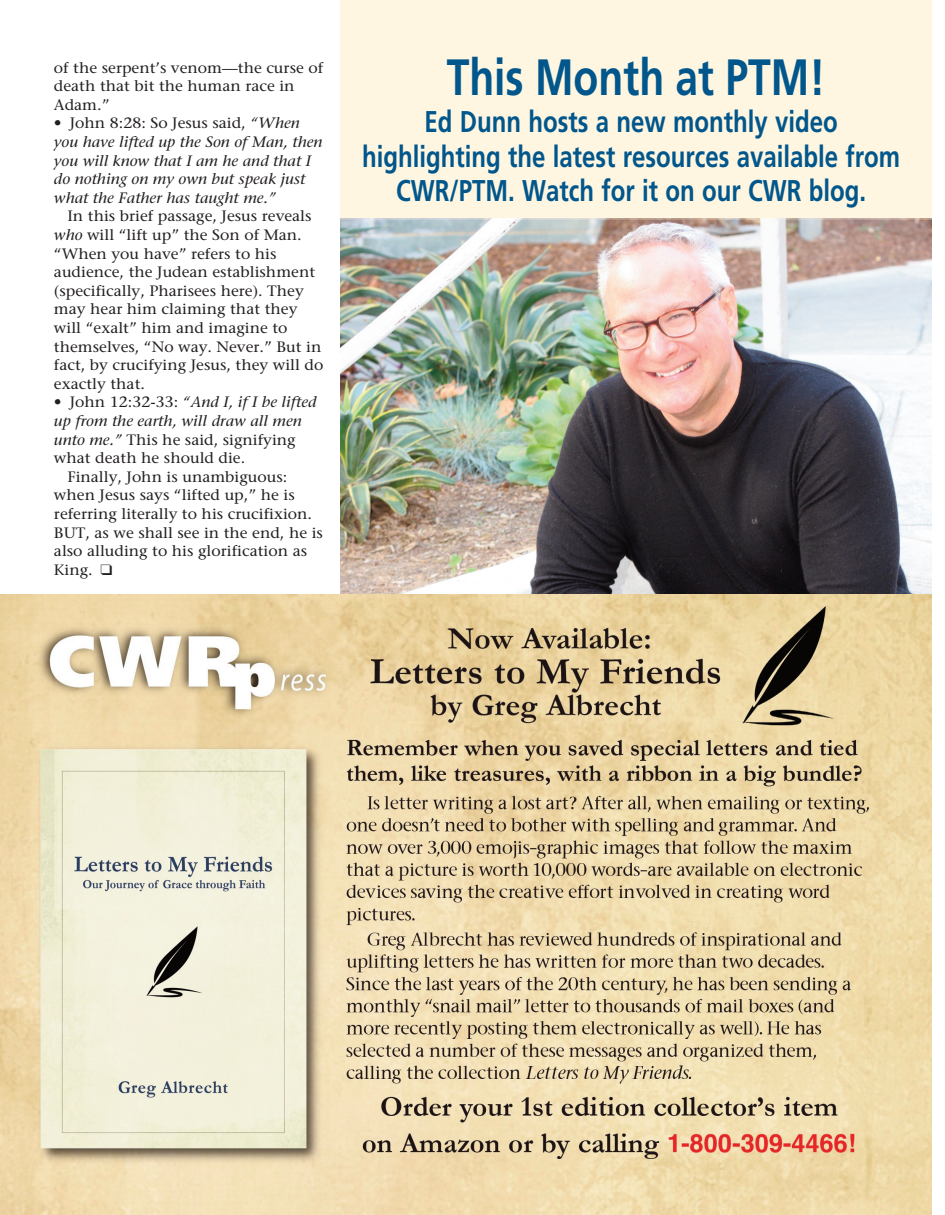
<style>
.page{position:relative;width:945px;height:1215px;background:#fff}
.page>*{position:absolute;margin:0;border:0;box-sizing:border-box;transform-origin:0 0}
.t1{font:700 51px "Frutiger";color:#01568b;scale:.8 1}
.t2{font:700 30px/34.5px "Frutiger";color:#01568b;text-align:center;scale:.8 1}
.t3{font:15px/18.6px "Stone Serif";color:#231f20;scale:1.05 1}
.t4{font:italic 15px/18.6px "Stone Serif";color:#231f20;scale:1.05 1}
.s1{font-style:normal}
.s2{font-style:italic}
</style>
<div class="page">
<div style="left:340px;top:0;width:591px;height:614px;background:#fef6e1"></div>
<img style="left:340px;top:219px;width:591px;height:376px">
<img style="left:0;top:595px;width:931px;height:620px">
<p class="t3" style="left:54px;top:58px;width:258px">of the serpent’s venom—the curse of death that bit the human race in<br>Adam.”</p>
<p class="t4" style="left:54px;top:114px;width:257px"><span class="s1">• John 8:28: So Jesus said,</span> “When you have lifted up the Son of Man, then you will know that I am he and that I do nothing on my own but speak just what the Father has taught me.”</p>
<p class="t3" style="left:54px;top:207px;width:258px;text-indent:13px">In this brief passage, Jesus reveals <span class="s2">who</span> will “lift up” the Son of Man. “When you have” refers to his audience, the Judean establishment (specifically, Pharisees here). They may hear him claiming that they will “exalt” him and imagine to themselves, “No way. Never.” But in fact, by crucifying Jesus, they will do exactly that.</p>
<p class="t4" style="left:54px;top:393px;width:252px"><span class="s1">• John 12:32-33:</span> “And I, if I be lifted</p>
<p class="t4" style="left:54px;top:412px;width:238px">up from the earth, will draw all men</p>
<p class="t3" style="left:54px;top:430px;width:232px"><span class="s2">unto me.”</span> This he said, signifying</p>
<p class="t3" style="left:54px;top:449px;width:184px">what death he should die.</p>
<p class="t3" style="left:67px;top:467px;width:211px">Finally, John is unambiguous:</p>
<p class="t3" style="left:54px;top:486px;width:231px">when Jesus says “lifted up,” he is</p>
<p class="t3" style="left:54px;top:504px;width:247px">referring literally to his crucifixion.</p>
<p class="t3" style="left:54px;top:523px;width:258px">BUT, as we shall see in the end, he is</p>
<p class="t3" style="left:54px;top:542px;width:243px">also alluding to his glorification as</p>
<p class="t3" style="left:54px;top:560px;width:57px">King. ❑</p>
<h1 class="t1" style="left:447px;top:47px;width:475px">This Month at PTM!</h1>
<h2 class="t2" style="left:362px;top:104px;width:674px">Ed Dunn hosts a new monthly video highlighting the latest resources available from<br>CWR/PTM. Watch for it on our CWR blog.</h2>
</div>
